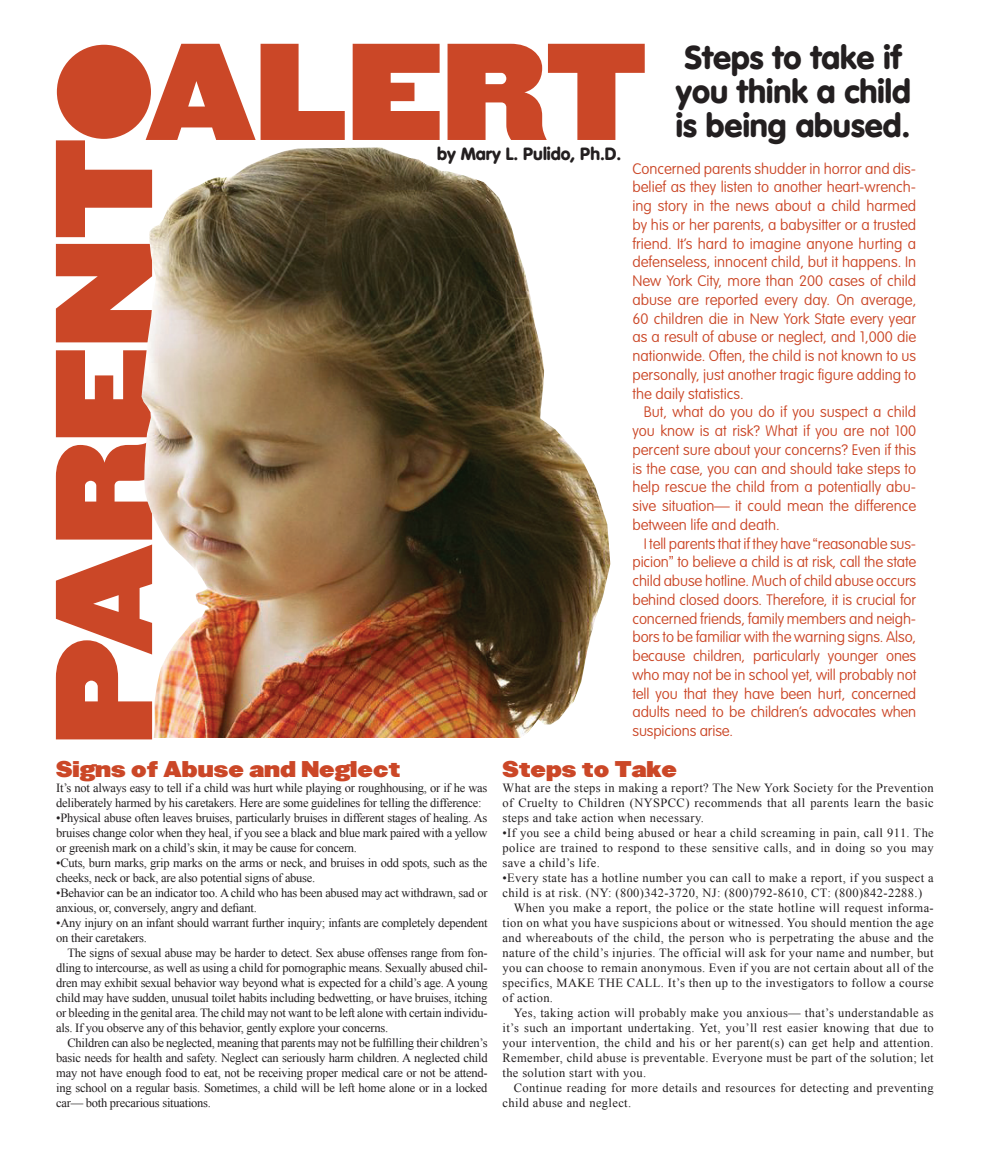
<style>
.page{position:relative;width:990px;height:1170px;background:#fff}
.page>*{position:absolute;margin:0;border:0;box-sizing:border-box;transform-origin:0 0}
.t1{font:120.25px "SI Heavyweight A";color:#cb4727}
.t2{font:900 32.5px/33.8px "VAG Rounded";color:#231f20}
.t3{font:20px "SI Heavyweight A";color:#cb4727}
.t4{font:900 17.5px "VAG Rounded";color:#231f20}
.t5{font:100 15px/18.8px "VAG Rounded";color:#cb4727;text-align:justify}
.t6{font:12.5px/15px "Times New Roman";letter-spacing:.03em;color:#231f20;text-align:justify}
.t7{font:12.5px/15px "Times New Roman";letter-spacing:-.02em;color:#231f20}
.s1{font-family:"Arial";font-weight:400}
</style>
<div class="page">
<div style="left:57px;top:45px;width:94px;height:94px;background:#cb4727;border-radius:50%"></div>
<img style="left:141px;top:147px;width:469px;height:591px">
<h1 class="t1" style="left:146px;top:14px;width:503px">ALERT</h1>
<p class="t5" style="left:632px;top:159px;width:285px">Concerned parents shudder in horror and dis&shy;belief as they listen to another heart-wrench&shy;ing story in the news about a child harmed by his or her parents, a babysitter or a trusted friend. It’s hard to imagine anyone hurting a defenseless, innocent child, but it happens. In New York City, more than 200 cases of child abuse are reported every day. On average, 60 children die in New York State every year as a result of abuse or neglect, and 1,000 die nationwide. Often, the child is not known to us personally, just another tragic figure adding to the daily statistics.</p>
<p class="t5" style="left:632px;top:403px;width:285px;text-indent:11px">But, what do you do if you suspect a child you know is at risk? What if you are not 100 percent sure about your concerns? Even if this is the case, you can and should take steps to help rescue the child from a potentially abu&shy;sive situation— it could mean the difference between life and death.</p>
<p class="t5" style="left:632px;top:534px;width:285px;text-indent:11px">I tell parents that if they have <span class="s1">“</span>reasonable sus&shy;picion<span class="s1">”</span> to believe a child is at risk, call the state child abuse hotline. Much of child abuse occurs behind closed doors. Therefore, it is crucial for concerned friends, family members and neigh&shy;bors to be familiar with the warning signs. Also, because children, particularly younger ones who may not be in school yet, will probably not tell you that they have been hurt, concerned adults need to be children’s advocates when suspicions arise.</p>
<h2 class="t2" style="left:676px;top:41px;width:236px">Steps to take if you think a child is being abused.</h2>
<h1 class="t1" style="left:26px;top:744px;width:607px;rotate:-90deg">PARENT</h1>
<h3 class="t4" style="left:437px;top:144px;width:186px">by Mary L. Pulido, Ph.D.</h3>
<h3 class="t3" style="left:56px;top:756px;width:345px">Signs of Abuse and Neglect</h3>
<p class="t7" style="left:56px;top:781px;width:433px">It’s not always easy to tell if a child was hurt while playing or roughhousing, or if he was</p>
<p class="t7" style="left:56px;top:796px;width:427px">deliberately harmed by his caretakers. Here are some guidelines for telling the difference:</p>
<p class="t6" style="left:56px;top:811px;width:433px">•Physical abuse often leaves bruises, particularly bruises in different stages of healing. As bruises change color when they heal, if you see a black and blue mark paired with a yellow or greenish mark on a child’s skin, it may be cause for concern.</p>
<p class="t7" style="left:56px;top:856px;width:433px">•Cuts, burn marks, grip marks on the arms or neck, and bruises in odd spots, such as the cheeks, neck or back, are also potential signs of abuse.</p>
<p class="t7" style="left:56px;top:886px;width:433px">•Behavior can be an indicator too. A child who has been abused may act withdrawn, sad or anxious, or, conversely, angry and defiant.</p>
<p class="t7" style="left:56px;top:916px;width:433px">•Any injury on an infant should warrant further inquiry; infants are completely dependent on their caretakers.</p>
<p class="t6" style="left:56px;top:946px;width:433px;text-indent:11px">The signs of sexual abuse may be harder to detect. Sex abuse offenses range from fon&shy;dling to intercourse, as well as using a child for pornographic means. Sexually abused chil&shy;dren may exhibit sexual behavior way beyond what is expected for a child’s age. A young child may have sudden, unusual toilet habits including bedwetting, or have bruises, itching or bleeding in the genital area. The child may not want to be left alone with certain individu&shy;als. If you observe any of this behavior, gently explore your concerns.</p>
<p class="t6" style="left:56px;top:1036px;width:433px;text-indent:11px">Children can also be neglected, meaning that parents may not be fulfilling their children’s basic needs for health and safety. Neglect can seriously harm children. A neglected child may not have enough food to eat, not be receiving proper medical care or not be attend&shy;ing school on a regular basis. Sometimes, a child will be left home alone or in a locked car— both precarious situations.</p>
<h3 class="t3" style="left:502px;top:756px;width:176px">Steps to Take</h3>
<p class="t6" style="left:502px;top:781px;width:433px">What are the steps in making a report? The New York Society for the Prevention of Cruelty to Children (NYSPCC) recommends that all parents learn the basic steps and take action when necessary.</p>
<p class="t6" style="left:502px;top:826px;width:433px">•If you see a child being abused or hear a child screaming in pain, call 911. The police are trained to respond to these sensitive calls, and in doing so you may save a child’s life.</p>
<p class="t6" style="left:502px;top:871px;width:433px">•Every state has a hotline number you can call to make a report, if you suspect a</p>
<p class="t6" style="left:502px;top:886px;width:421px">child is at risk. (NY: (800)342-3720, NJ: (800)792-8610, CT: (800)842-2288.)</p>
<p class="t6" style="left:514px;top:901px;width:421px">When you make a report, the police or the state hotline will request informa-</p>
<p class="t6" style="left:502px;top:916px;width:433px">tion on what you have suspicions about or witnessed. You should mention the age</p>
<p class="t6" style="left:502px;top:931px;width:433px">and whereabouts of the child, the person who is perpetrating the abuse and the</p>
<p class="t6" style="left:502px;top:946px;width:433px">nature of the child’s injuries. The official will ask for your name and number, but</p>
<p class="t6" style="left:502px;top:961px;width:433px">you can choose to remain anonymous. Even if you are not certain about all of the</p>
<p class="t6" style="left:502px;top:976px;width:433px">specifics, MAKE THE CALL. It’s then up to the investigators to follow a course</p>
<p class="t6" style="left:502px;top:991px;width:52px">of action.</p>
<p class="t6" style="left:514px;top:1006px;width:422px">Yes, taking action will probably make you anxious— that’s understandable as</p>
<p class="t6" style="left:502px;top:1021px;width:433px">it’s such an important undertaking. Yet, you’ll rest easier knowing that due to</p>
<p class="t6" style="left:502px;top:1036px;width:433px">your intervention, the child and his or her parent(s) can get help and attention.</p>
<p class="t6" style="left:502px;top:1051px;width:433px">Remember, child abuse is preventable. Everyone must be part of the solution; let</p>
<p class="t6" style="left:502px;top:1066px;width:145px">the solution start with you.</p>
<p class="t6" style="left:514px;top:1081px;width:422px">Continue reading for more details and resources for detecting and preventing</p>
<p class="t6" style="left:502px;top:1096px;width:130px">child abuse and neglect.</p>
</div>
